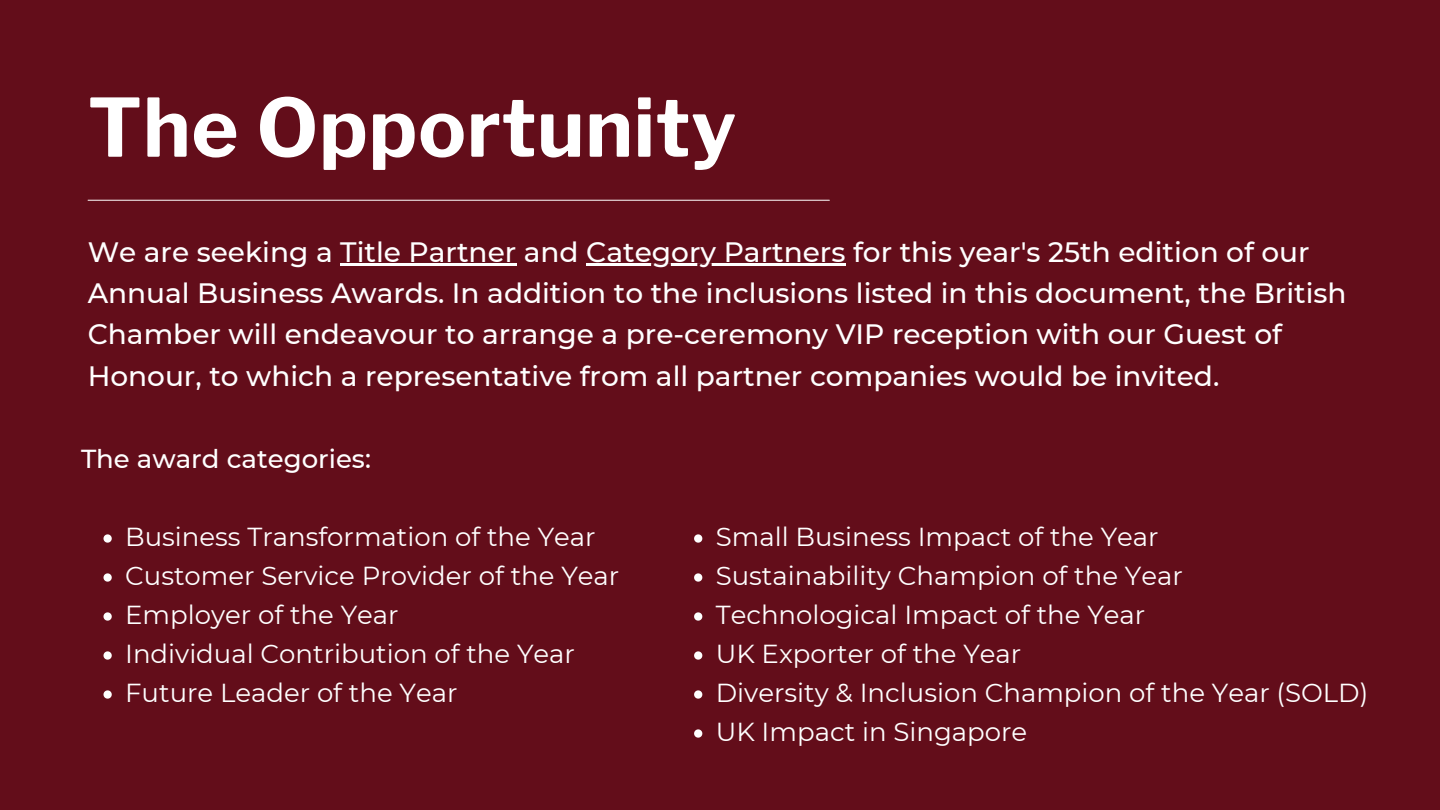
<style>
.page{position:relative;width:1440px;height:810px;background:#630d1a}
.page>*{position:absolute;margin:0;border:0;box-sizing:border-box;transform-origin:0 0}
.t1{font:700 80px "Libre Franklin";letter-spacing:.01em;color:#fff}
.t2{font:500 28px/41.2px "Montserrat";color:#fff}
.t3{font:26px/39px "Montserrat";color:#fff}
.t4{font:500 26px "Montserrat";color:#fff}
</style>
<div class="page">
<hr style="left:340px;top:263px;width:176px;height:3px;background:#fff">
<hr style="left:586px;top:263px;width:259px;height:3px;background:#fff">
<svg style="left:104px;top:534px;width:8px;height:9px"></svg>
<svg style="left:104px;top:573px;width:8px;height:9px"></svg>
<svg style="left:104px;top:612px;width:8px;height:9px"></svg>
<svg style="left:104px;top:651px;width:8px;height:9px"></svg>
<svg style="left:104px;top:690px;width:8px;height:9px"></svg>
<hr style="left:88px;top:200px;width:741px;height:1px;background:#fff">
<svg style="left:694px;top:534px;width:8px;height:9px"></svg>
<svg style="left:694px;top:573px;width:8px;height:9px"></svg>
<svg style="left:694px;top:612px;width:8px;height:9px"></svg>
<svg style="left:694px;top:651px;width:8px;height:9px"></svg>
<svg style="left:694px;top:690px;width:8px;height:9px"></svg>
<svg style="left:694px;top:729px;width:8px;height:9px"></svg>
<h1 class="t1" style="left:88px;top:79px;width:650px">The Opportunity</h1>
<p class="t2" style="left:88px;top:231px;width:1224px">We are seeking a Title Partner and Category Partners for this year's 25th edition of our</p>
<h2 class="t2" style="left:88px;top:273px;width:1260px">Annual Business Awards. In addition to the inclusions listed in this document, the British<br>Chamber will endeavour to arrange a pre-ceremony VIP reception with our Guest of<br>Honour, to which a representative from all partner companies would be invited.</h2>
<p class="t4" style="left:81px;top:443px;width:291px">The award categories:</p>
<p class="t3" style="left:125px;top:518px;width:472px">Business Transformation of the Year</p>
<p class="t3" style="left:125px;top:557px;width:496px">Customer Service Provider of the Year</p>
<p class="t3" style="left:125px;top:596px;width:275px">Employer of the Year</p>
<p class="t3" style="left:125px;top:635px;width:451px">Individual Contribution of the Year</p>
<p class="t3" style="left:125px;top:674px;width:334px">Future Leader of the Year</p>
<p class="t3" style="left:716px;top:518px;width:444px">Small Business Impact of the Year</p>
<p class="t3" style="left:716px;top:557px;width:469px">Sustainability Champion of the Year</p>
<p class="t3" style="left:716px;top:596px;width:431px">Technological Impact of the Year</p>
<p class="t3" style="left:716px;top:635px;width:307px">UK Exporter of the Year</p>
<p class="t3" style="left:716px;top:674px;width:654px">Diversity &amp; Inclusion Champion of the Year (SOLD)<br>UK Impact in Singapore</p>
</div>
